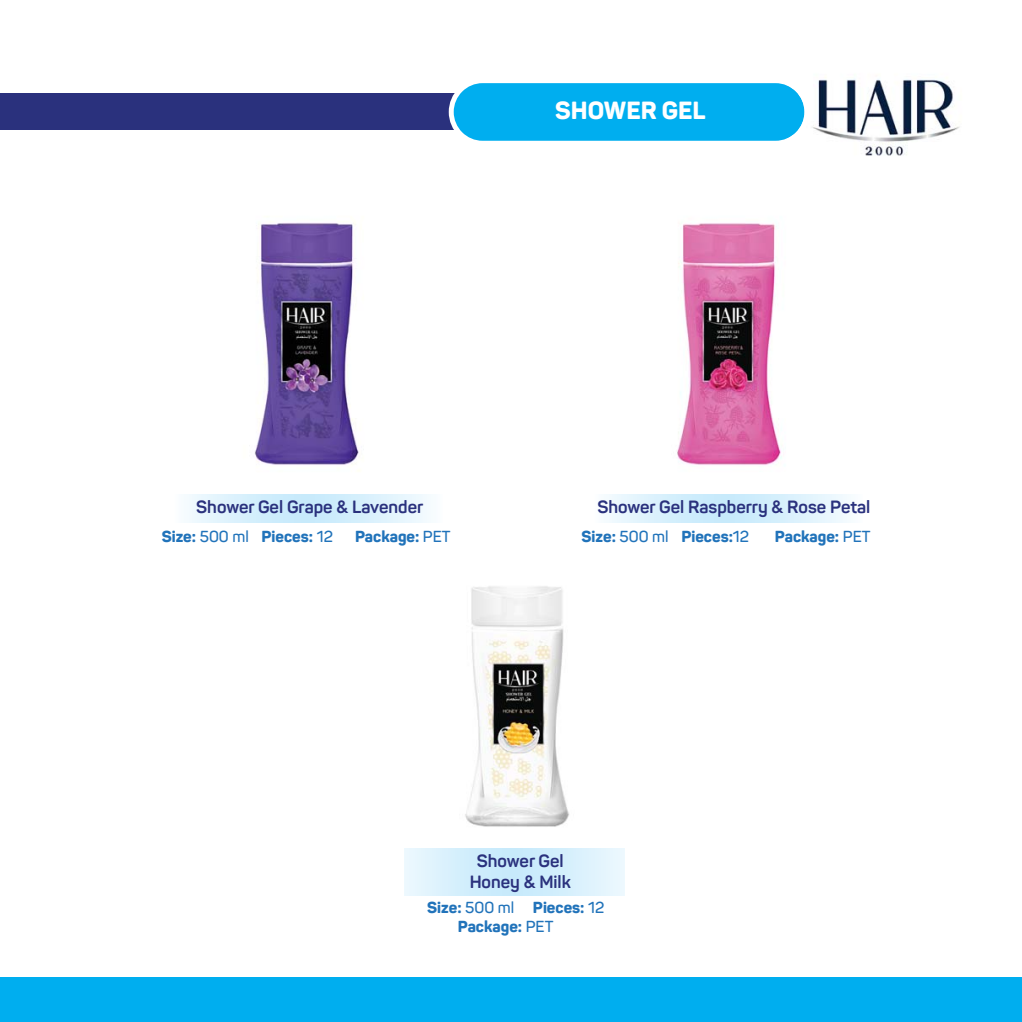
<style>
.page{position:relative;width:1022px;height:1022px;background:#fff}
.page>*{position:absolute;margin:0;border:0;box-sizing:border-box;transform-origin:0 0}
.t1{font:800 24.5px "Panton";color:#fff}
.t2{font:700 17.5px/21px "Panton";color:#2a317d;text-align:center}
.t3{font:800 15.75px/18.7px "Panton";color:#2173ba}
.s1{font-weight:600}
</style>
<div class="page">
<div style="left:0;top:977px;width:1022px;height:45px;background:#00aeef"></div>
<div style="left:0;top:93px;width:14px;height:37px;background:#2a317d"></div>
<div style="left:14px;top:93px;width:776px;height:37px;background:#2a317d"></div>
<div style="left:449px;top:83px;width:338px;height:58px;background:#00aeef"></div>
<img style="left:254px;top:221px;width:106px;height:250px">
<img style="left:465px;top:586px;width:104px;height:241px">
<img style="left:677px;top:223px;width:105px;height:242px">
<svg style="left:187px;top:494px;width:242px;height:28px;background:#d9f0fc"></svg>
<svg style="left:606px;top:494px;width:243px;height:28px;background:#d9f0fc"></svg>
<svg style="left:404px;top:848px;width:221px;height:48px;background:#d7effc"></svg>
<img style="left:812px;top:77px;width:148px;height:79px">
<img style="left:787px;top:85px;width:18px;height:54px">
<h1 class="t1" style="left:555px;top:97px;width:152px">SHOWER GEL</h1>
<p class="t2" style="left:196px;top:498px;width:228px">Shower Gel Grape &amp; Lavender</p>
<p class="t3" style="left:162px;top:527px;width:173px">Size: <span class="s1">500 ml</span> Pieces: <span class="s1">12</span></p>
<p class="t3" style="left:355px;top:527px;width:97px">Package: <span class="s1">PET</span></p>
<p class="t2" style="left:597px;top:498px;width:275px">Shower Gel Raspberry &amp; Rose Petal</p>
<p class="t3" style="left:581px;top:527px;width:169px">Size: <span class="s1">500 ml</span> Pieces:<span class="s1">12</span></p>
<p class="t3" style="left:775px;top:527px;width:97px">Package: <span class="s1">PET</span></p>
<p class="t2" style="left:470px;top:852px;width:103px">Shower Gel<br>Honey &amp; Milk</p>
<p class="t3" style="left:458px;top:898px;width:148px;text-indent:-31px">Size: <span class="s1">500 ml</span> Pieces: <span class="s1">12<br></span>Package: <span class="s1">PET</span></p>
</div>
